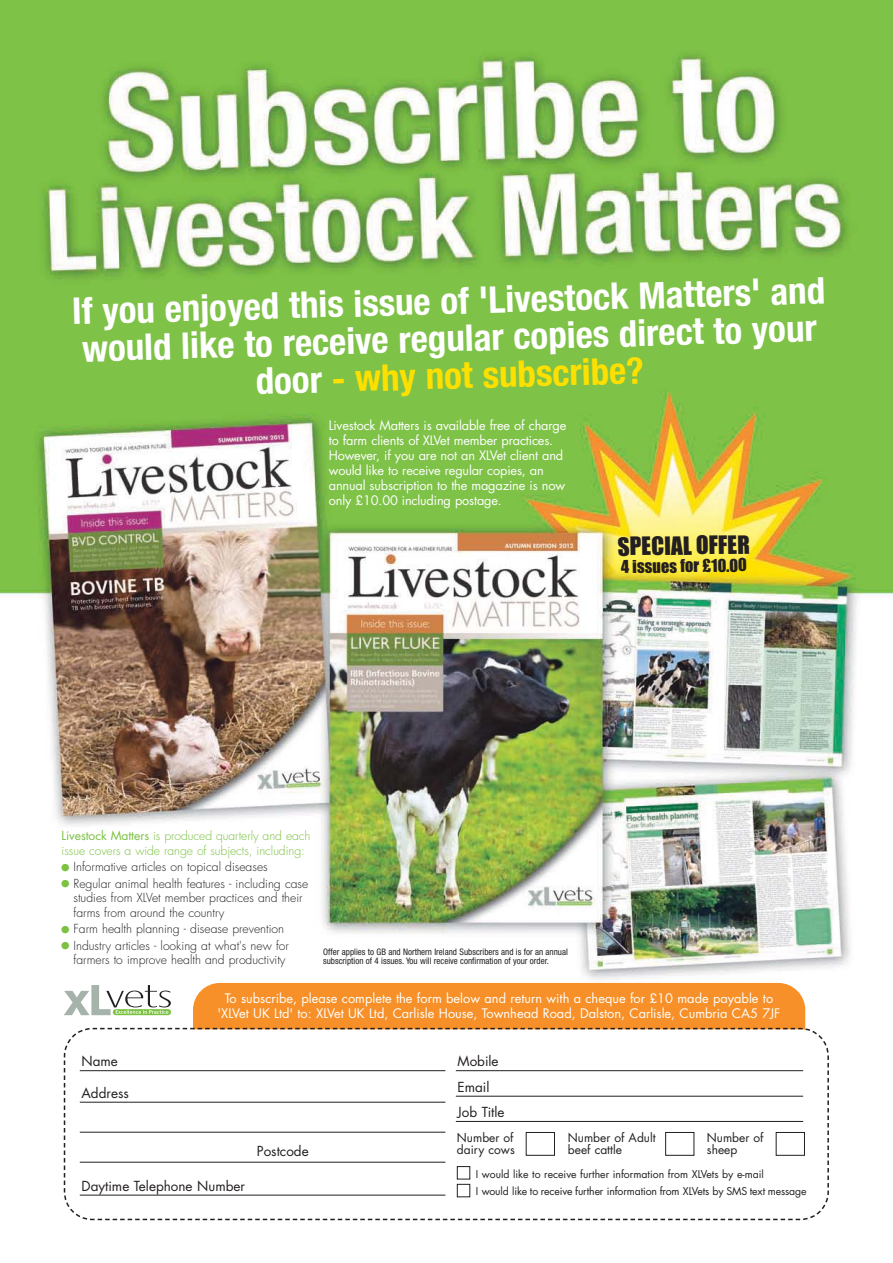
<style>
.page{position:relative;width:893px;height:1263px;background:#fff}
.page>*{position:absolute;margin:0;border:0;box-sizing:border-box;transform-origin:0 0}
.t1{font:700 condensed 36.9px/37.7px "Helvetica Neue";color:#fff;text-align:center}
.t2{font:23.4px "Impact";color:#231f20}
.t3{font:16.35px "Impact";color:#231f20}
.t4{font:13.5px/25.3px "Futura";color:#231f20}
.t5{font:12.75px/15px "Futura";letter-spacing:-.01em;color:#fff}
.t6{font:300 12.15px/14.4px "Futura";color:#231f20}
.t7{font:300 12.15px/14.4px "Futura";letter-spacing:-.005em;color:#7bc142}
.t8{font:12px/12px "Futura";color:#231f20}
.t9{font:10.5px/17.7px "Futura";letter-spacing:-.01em;color:#231f20}
.t10{font:condensed 9px/9px "Helvetica Neue LT Std";color:#231f20}
.s1{color:#fee000}
.s2{font-weight:400}
.s3{color:#7bc142}
</style>
<div class="page">
<img style="left:0;top:0;width:893px;height:1027px">
<div style="left:193px;top:983px;width:612px;height:85px;background:#f79028;border-radius:27px"></div>
<svg style="left:63px;top:1027px;width:766px;height:194px"></svg>
<svg style="left:88px;top:1218px;width:8px;height:3px"></svg>
<hr style="left:80px;top:1070px;width:365px;height:1px;background:#231f20">
<hr style="left:80px;top:1102px;width:365px;height:1px;background:#231f20">
<hr style="left:80px;top:1132px;width:365px;height:1px;background:#231f20">
<hr style="left:80px;top:1162px;width:365px;height:1px;background:#231f20">
<hr style="left:456px;top:1070px;width:347px;height:1px;background:#231f20">
<hr style="left:456px;top:1096px;width:347px;height:1px;background:#231f20">
<hr style="left:456px;top:1121px;width:347px;height:1px;background:#231f20">
<div style="left:457px;top:1167px;width:13px;height:12px;background:#fff"></div>
<div style="left:457px;top:1166px;width:13px;height:13px;border:1px solid #231f20"></div>
<div style="left:457px;top:1184px;width:13px;height:13px;background:#fff"></div>
<div style="left:457px;top:1184px;width:13px;height:13px;border:1px solid #231f20"></div>
<svg style="left:64px;top:985px;width:107px;height:30px"></svg>
<hr style="left:80px;top:1195px;width:365px;height:1px;background:#231f20">
<div style="left:526px;top:1132px;width:28px;height:23px;background:#fff"></div>
<div style="left:526px;top:1132px;width:29px;height:24px;border:1px solid #231f20"></div>
<div style="left:776px;top:1132px;width:28px;height:23px;background:#fff"></div>
<div style="left:776px;top:1132px;width:29px;height:24px;border:1px solid #231f20"></div>
<div style="left:666px;top:1132px;width:28px;height:23px;background:#fff"></div>
<div style="left:665px;top:1132px;width:29px;height:24px;border:1px solid #231f20"></div>
<h1 class="t1" style="left:72px;top:298px;width:755px;rotate:-2deg">If you enjoyed this issue of 'Livestock Matters' and would like to receive regular copies direct to your door <span class="s1">- why not subscribe?</span></h1>
<p class="t5" style="left:329px;top:419px;width:239px">Livestock Matters is available free of charge to farm clients of XLVet member practices.<br>However, if you are not an XLVet client and would like to receive regular copies, an annual subscription to the magazine is now only £10.00 including postage.</p>
<h2 class="t2" style="left:617px;top:539px;width:134px;rotate:-1deg">SPECIAL OFFER</h2>
<p class="t3" style="left:621px;top:562px;width:127px;rotate:-1deg">4 issues for £10.00</p>
<p class="t7" style="left:62px;top:830px;width:250px"><span class="s2">Livestock Matters</span> is produced quarterly and each issue covers a wide range of subjects, including:</p>
<p class="t6" style="left:62px;top:861px;width:208px"><span class="s3">●</span> Informative articles on topical diseases</p>
<p class="t6" style="left:74px;top:877px;width:236px;text-indent:-12px"><span class="s3">●</span> Regular animal health features - including case studies from XLVet member practices and their farms from around the country</p>
<p class="t6" style="left:62px;top:923px;width:224px"><span class="s3">●</span> Farm health planning - disease prevention</p>
<p class="t6" style="left:62px;top:939px;width:229px;text-align:right"><span class="s3">●</span> Industry articles - looking at what's new for farmers to improve health and productivity</p>
<p class="t5" style="left:217px;top:992px;width:564px;text-align:center">To subscribe, please complete the form below and return with a cheque for £10 made payable to 'XLVet UK Ltd' to: XLVet UK Ltd, Carlisle House, Townhead Road, Dalston, Carlisle, Cumbria CA5 7JF</p>
<p class="t4" style="left:82px;top:1050px;width:38px">Name</p>
<p class="t4" style="left:82px;top:1081px;width:49px">Address</p>
<p class="t10" style="left:323px;top:948px;width:246px">Offer applies to GB and Northern Ireland Subscribers and is for an annual subscription of 4 issues. You will receive confirmation of your order.</p>
<p class="t4" style="left:457px;top:1050px;width:48px">Mobile<br>Email<br>Job Title</p>
<p class="t4" style="left:82px;top:1174px;width:165px">Daytime Telephone Number</p>
<p class="t4" style="left:257px;top:1140px;width:53px">Postcode</p>
<p class="t8" style="left:457px;top:1133px;width:59px">Number of dairy cows</p>
<p class="t8" style="left:707px;top:1133px;width:58px">Number of sheep</p>
<p class="t8" style="left:568px;top:1133px;width:89px">Number of Adult beef cattle</p>
<p class="t9" style="left:476px;top:1166px;width:332px">I would like to receive further information from XLVets by e-mail<br>I would like to receive further information from XLVets by SMS text message</p>
</div>
